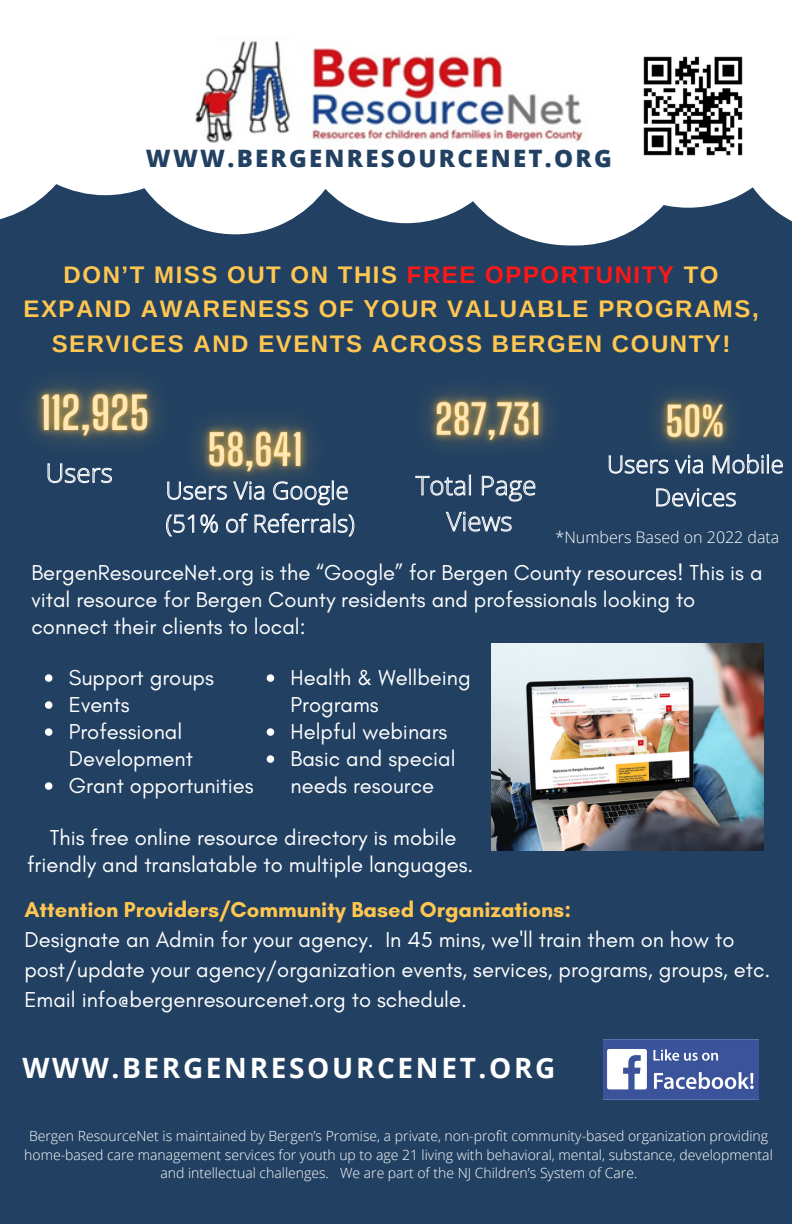
<style>
.page{position:relative;width:792px;height:1224px;background:#224162}
.page>*{position:absolute;margin:0;border:0;box-sizing:border-box;transform-origin:0 0}
.t1{font:700 28px "Open Sans";letter-spacing:.095em;color:#fff}
.t2{font:700 24px/34.4px "Arimo";letter-spacing:.065em;color:#ffc650;text-align:center}
.t3{font:800 24px "Open Sans";letter-spacing:.095em;color:#224162}
.t4{font:22px/27px "Glacial Indifference";color:#fff}
.t5{font:700 22px "Glacial Indifference";color:#ffc650}
.t6{font:300 16px "Open Sans";color:#fff}
.t7{font:300 14px/18.6px "Open Sans";color:#fff;text-align:center}
.s1{color:#ff1616}
</style>
<div class="page">
<svg style="left:0;top:0;width:792px;height:245px;fill:#fff"></svg>
<img style="left:194px;top:36px;width:395px;height:108px">
<img style="left:492px;top:643px;width:271px;height:207px">
<img style="left:604px;top:1039px;width:154px;height:60px">
<img style="left:641px;top:53px;width:105px;height:105px">
<svg style="left:267px;top:674px;width:7px;height:8px"></svg>
<svg style="left:267px;top:728px;width:7px;height:8px"></svg>
<svg style="left:267px;top:755px;width:7px;height:8px"></svg>
<svg style="left:45px;top:674px;width:7px;height:8px"></svg>
<svg style="left:45px;top:701px;width:7px;height:8px"></svg>
<svg style="left:45px;top:728px;width:7px;height:8px"></svg>
<svg style="left:45px;top:782px;width:7px;height:8px"></svg>
<svg style="left:166px;top:516px;width:189px;height:21px"></svg>
<svg style="left:421px;top:490px;width:114px;height:12px"></svg>
<svg style="left:445px;top:511px;width:67px;height:21px"></svg>
<svg style="left:608px;top:455px;width:175px;height:19px"></svg>
<svg style="left:656px;top:492px;width:80px;height:15px"></svg>
<img style="left:31px;top:381px;width:128px;height:103px">
<img style="left:619px;top:393px;width:153px;height:99px">
<img style="left:415px;top:390px;width:135px;height:100px">
<img style="left:166px;top:421px;width:186px;height:102px">
<p class="t3" style="left:146px;top:142px;width:467px">WWW.BERGENRESOURCENET.ORG</p>
<p class="t2" style="left:23px;top:257px;width:737px">DON’T MISS OUT ON THIS <span class="s1">FREE OPPORTUNITY</span> TO<br>EXPAND AWARENESS OF YOUR VALUABLE PROGRAMS,<br>SERVICES AND EVENTS ACROSS BERGEN COUNTY!</p>
<p class="t6" style="left:556px;top:526px;width:225px">*Numbers Based on 2022 data</p>
<p class="t4" style="left:31px;top:559px;width:733px">BergenResourceNet.org is the “Google” for Bergen County resources! This is a vital resource for Bergen County residents and professionals looking to connect their clients to local:</p>
<p class="t4" style="left:291px;top:664px;width:182px">Health &amp; Wellbeing<br>Programs</p>
<p class="t4" style="left:291px;top:718px;width:158px">Helpful webinars</p>
<p class="t4" style="left:291px;top:745px;width:167px">Basic and special needs resource</p>
<p class="t4" style="left:69px;top:664px;width:147px">Support groups</p>
<p class="t4" style="left:69px;top:691px;width:62px">Events</p>
<p class="t4" style="left:69px;top:718px;width:126px">Professional<br>Development</p>
<p class="t4" style="left:69px;top:772px;width:186px">Grant opportunities</p>
<p class="t4" style="left:27px;top:824px;width:448px;text-align:center">This free online resource directory is mobile friendly and translatable to multiple languages.</p>
<p class="t5" style="left:24px;top:896px;width:548px">Attention Providers/Community Based Organizations:</p>
<p class="t4" style="left:24px;top:924px;width:748px;line-height:30px">Designate an Admin for your agency. In 45 mins, we'll train them on how to post/update your agency/organization events, services, programs, groups, etc.<br>Email info@bergenresourcenet.org to schedule.</p>
<p class="t1" style="left:22px;top:1048px;width:535px">WWW.BERGENRESOURCENET.ORG</p>
<p class="t7" style="left:24px;top:1126px;width:750px">Bergen ResourceNet is maintained by Bergen’s Promise, a private, non-profit community-based organization providing home-based care management services for youth up to age 21 living with behavioral, mental, substance, developmental and intellectual challenges. We are part of the NJ Children’s System of Care.</p>
</div>
